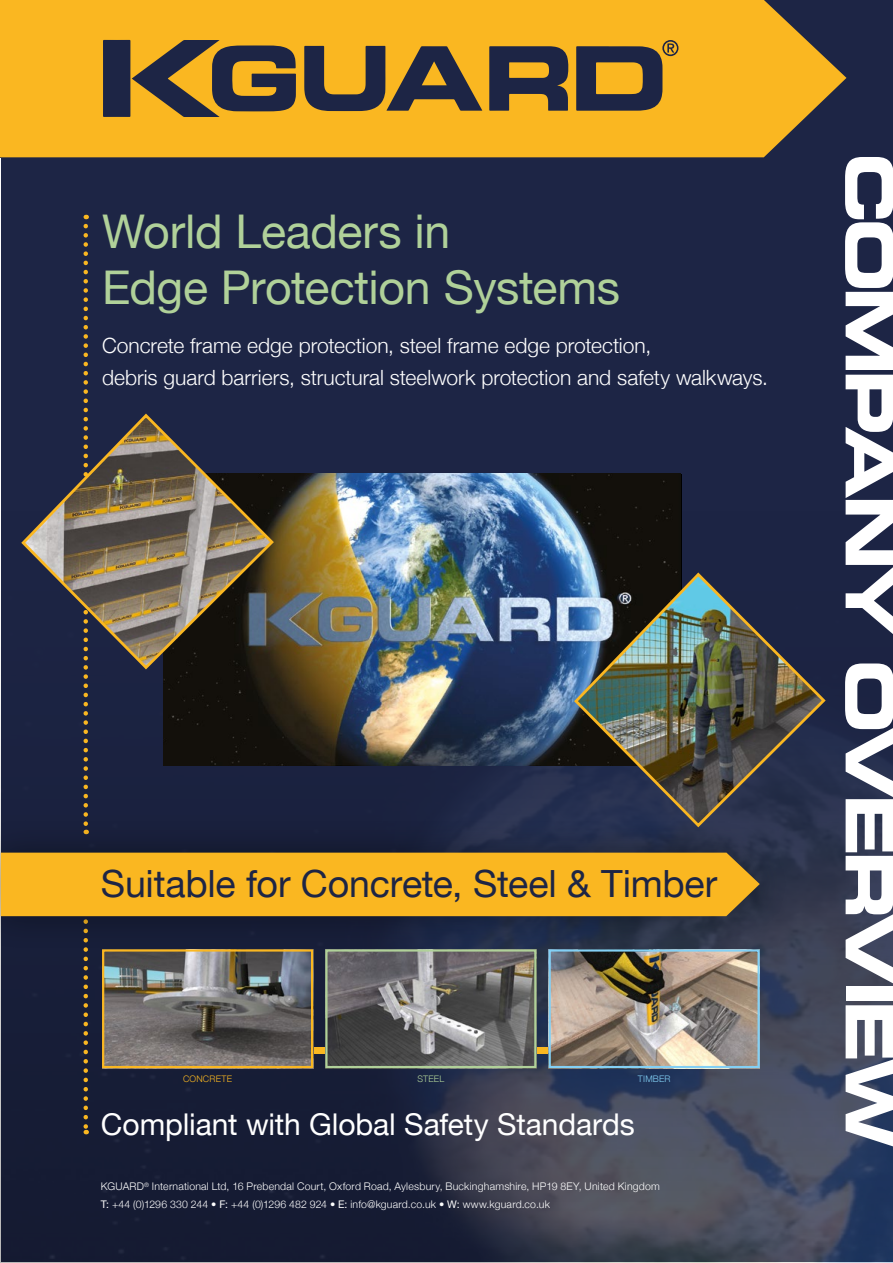
<style>
.page{position:relative;width:893px;height:1263px;background:#fff}
.page>*{position:absolute;margin:0;border:0;box-sizing:border-box;transform-origin:0 0}
.t1{font:66px "Eurostile LT Std Bold Ex 2";letter-spacing:-.075em;color:#fff}
.t2{font:46.5px/55.8px "Helvetica Neue";letter-spacing:-.005em;color:#b0d199}
.t3{font:37.5px "Helvetica Neue";letter-spacing:-.005em;color:#1d2545}
.t4{font:30px "Helvetica Neue";letter-spacing:-.005em;color:#fff}
.t5{font:300 21px/31.5px "Helvetica Neue";color:#fff}
.t6{font:300 10.5px/18px "Helvetica Neue";letter-spacing:.02em;color:#fff}
.t7{font:300 9px "Helvetica Neue";letter-spacing:.025em;color:#fab721}
.t8{font:300 9px "Helvetica Neue";letter-spacing:.025em;color:#83d0f5}
.t9{font:300 9px "Helvetica Neue";letter-spacing:.015em;color:#b0d199}
.s1{font-weight:400}
</style>
<div class="page">
<img style="left:0;top:157px;width:893px;height:1106px">
<div style="left:0;top:0;width:893px;height:157px;background:#1d2545"></div>
<svg style="left:0;top:0;width:846px;height:157px;background:#eaac23"></svg>
<svg style="left:489px;top:46px;width:80px;height:65px"></svg>
<svg style="left:304px;top:46px;width:178px;height:65px"></svg>
<svg style="left:103px;top:40px;width:193px;height:77px"></svg>
<svg style="left:576px;top:40px;width:102px;height:71px"></svg>
<svg style="left:83px;top:226px;width:5px;height:592px;background:#675537"></svg>
<svg style="left:83px;top:951px;width:5px;height:183px"></svg>
<div style="left:0;top:818px;width:790px;height:133px;background:#000;opacity:.4"></div>
<div style="left:1px;top:853px;width:759px;height:63px;background:#fab721"></div>
<div style="left:120px;top:1047px;width:441px;height:7px;background:#fab721"></div>
<img style="left:105px;top:952px;width:205px;height:113px">
<div style="left:102px;top:949px;width:211px;height:119px;border:2px solid #fab721"></div>
<img style="left:328px;top:952px;width:205px;height:113px">
<div style="left:325px;top:949px;width:211px;height:119px;border:2px solid #b0d199"></div>
<img style="left:552px;top:952px;width:205px;height:113px">
<div style="left:549px;top:949px;width:211px;height:119px;border:2px solid #83d0f5"></div>
<img style="left:163px;top:474px;width:517px;height:291px">
<svg style="left:19px;top:412px;width:257px;height:259px;background:#514d4b"></svg>
<img style="left:572px;top:570px;width:256px;height:259px">
<h2 class="t2" style="left:102px;top:207px;width:520px">World Leaders in<br>Edge Protection Systems</h2>
<h3 class="t5" style="left:102px;top:328px;width:667px">Concrete frame edge protection, steel frame edge protection,<br>debris guard barriers, structural steelwork protection and safety walkways.</h3>
<h3 class="t3" style="left:101px;top:856px;width:618px">Suitable for Concrete, Steel &amp; Timber</h3>
<p class="t7" style="left:183px;top:1072px;width:51px">CONCRETE</p>
<p class="t9" style="left:417px;top:1072px;width:28px">STEEL</p>
<p class="t8" style="left:638px;top:1072px;width:34px">TIMBER</p>
<h3 class="t4" style="left:101px;top:1103px;width:535px">Compliant with Global Safety Standards</h3>
<p class="t6" style="left:101px;top:1177px;width:560px">KGUARD<sup>®</sup> International Ltd, 16 Prebendal Court, Oxford Road, Aylesbury, Buckinghamshire, HP19 8EY, United Kingdom<br><span class="s1">T:</span> +44 (0)1296 330 244 • <span class="s1">F:</span> +44 (0)1296 482 924 • <span class="s1">E:</span> info@kguard.co.uk • <span class="s1">W:</span> www.kguard.co.uk</p>
<h1 class="t1" style="left:916px;top:153px;width:995px;rotate:90deg">COMPANY OVERVIEW</h1>
</div>
